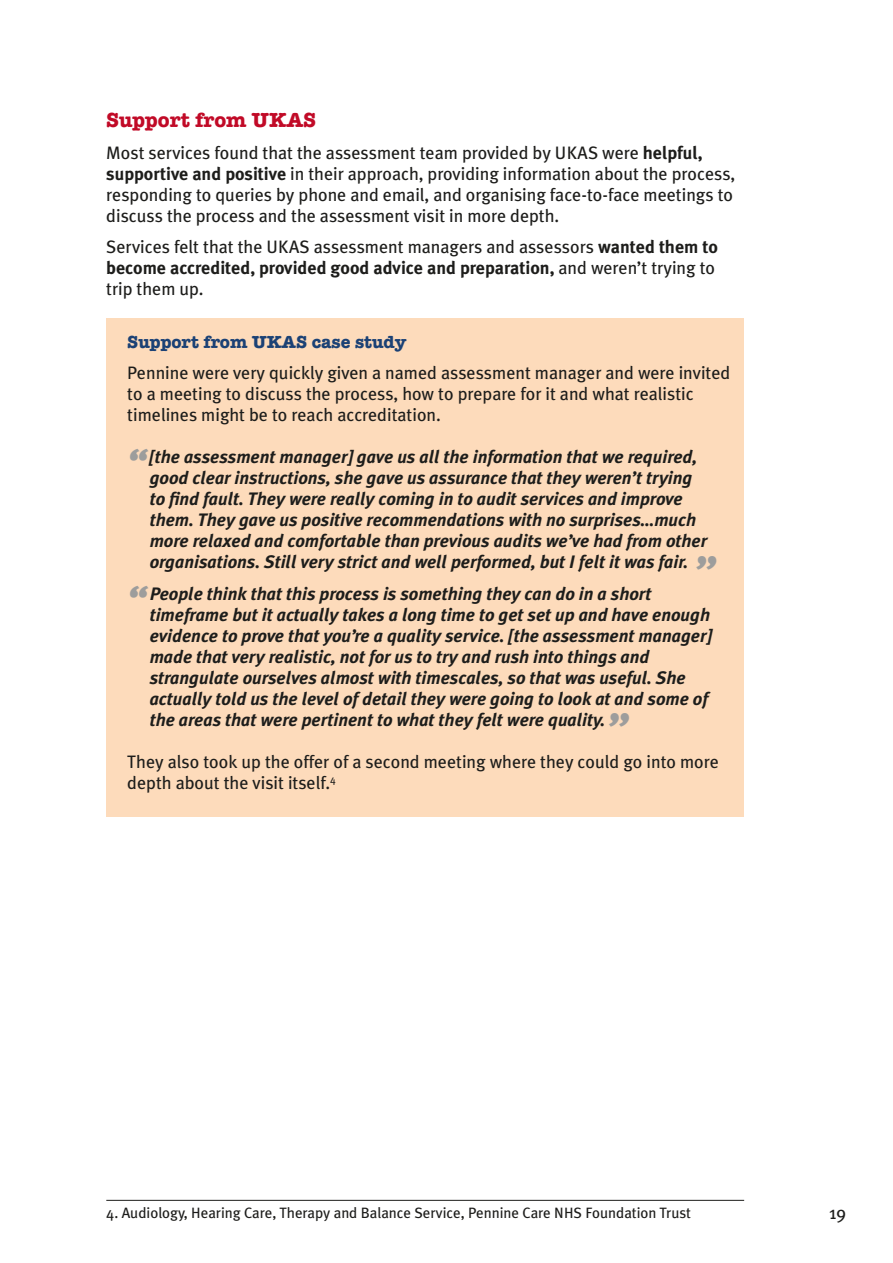
<style>
.page{position:relative;width:893px;height:1263px;background:#fff}
.page>*{position:absolute;margin:0;border:0;box-sizing:border-box;transform-origin:0 0}
.t1{font:italic 700 45px "Meta Plus";color:#9d9d9c}
.t2{font:700 21px "American Typewriter";color:#c10a27}
.t3{font:italic 700 18px/21px "Meta Plus";color:#1d1d1b}
.t4{font:18px/21px "Meta Plus";color:#1d1d1b}
.t5{font:700 18px "American Typewriter";color:#1b4175}
.t6{font:15px "Meta Plus";color:#1d1d1b}
.s1{font-weight:700}
.s2{font-weight:900;font-size:36px;color:#9d9d9c}
</style>
<div class="page">
<div style="left:106px;top:318px;width:638px;height:498px;background:#fddbbb"></div>
<hr style="left:106px;top:1200px;width:638px;height:1px;background:#1d1d1b">
<p class="t2" style="left:106px;top:102px;width:211px">Support from UKAS</p>
<p class="t4" style="left:106px;top:142px;width:631px">Most services found that the assessment team provided by UKAS were <span class="s1">helpful, supportive and positive</span> in their approach, providing information about the process, responding to queries by phone and email, and organising face-to-face meetings to discuss the process and the assessment visit in more depth.</p>
<p class="t4" style="left:106px;top:236px;width:613px">Services felt that the UKAS assessment managers and assessors <span class="s1">wanted them to become accredited, provided good advice and preparation,</span> and weren’t trying to trip them up.</p>
<p class="t5" style="left:127px;top:326px;width:280px">Support from UKAS case study</p>
<p class="t4" style="left:127px;top:362px;width:605px">Pennine were very quickly given a named assessment manager and were invited to a meeting to discuss the process, how to prepare for it and what realistic timelines might be to reach accreditation.</p>
<p class="t3" style="left:150px;top:446px;width:559px;text-indent:-22px"><span class="s2">“</span>[the assessment manager] gave us all the information that we required, good clear instructions, she gave us assurance that they weren’t trying to find fault. They were really coming in to audit services and improve them. They gave us positive recommendations with no surprises…much more relaxed and comfortable than previous audits we’ve had from other organisations. Still very strict and well performed, but I felt it was fair.</p>
<h1 class="t1" style="left:692px;top:546px;width:24px">”</h1>
<p class="t3" style="left:150px;top:583px;width:563px;text-indent:-22px"><span class="s2">“</span> People think that this process is something they can do in a short timeframe but it actually takes a long time to get set up and have enough evidence to prove that you’re a quality service. [the assessment manager] made that very realistic, not for us to try and rush into things and strangulate ourselves almost with timescales, so that was useful. She actually told us the level of detail they were going to look at and some of the areas that were pertinent to what they felt were quality.</p>
<h1 class="t1" style="left:605px;top:704px;width:24px">”</h1>
<p class="t4" style="left:127px;top:751px;width:593px">They also took up the offer of a second meeting where they could go into more depth about the visit itself.<sup>4</sup></p>
<p class="t6" style="left:106px;top:1204px;width:586px">4. Audiology, Hearing Care, Therapy and Balance Service, Pennine Care NHS Foundation Trust</p>
<p class="t4" style="left:829px;top:1202px;width:19px">19</p>
</div>
